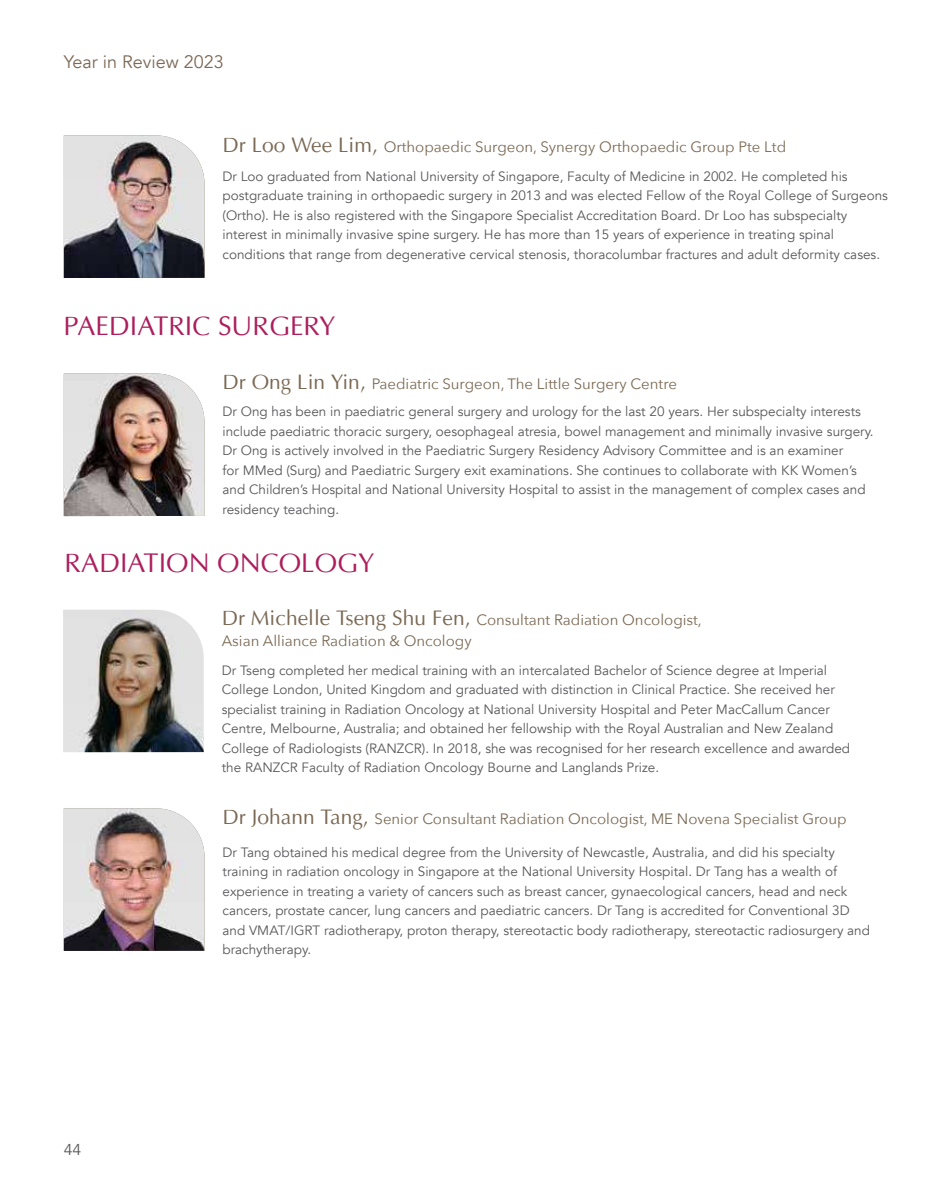
<style>
.page{position:relative;width:936px;height:1191px;background:#fff}
.page>*{position:absolute;margin:0;border:0;box-sizing:border-box;transform-origin:0 0}
.t1{font:27px "Opus";color:#ac1f5c}
.t2{font:18px "Avenir";color:#7c6956}
.t3{font:15.75px "Avenir";color:#59595c}
.t4{font:15px/21px "Avenir Next";color:#7a6954}
.t5{font:13.5px/19.5px "Avenir";color:#59595c}
.s1{font-family:"Opus";font-size:21px}
</style>
<div class="page">
<img style="left:64px;top:135px;width:140px;height:143px">
<img style="left:64px;top:373px;width:140px;height:143px">
<img style="left:63px;top:609px;width:141px;height:143px">
<img style="left:64px;top:808px;width:140px;height:143px">
<h2 class="t2" style="left:64px;top:51px;width:162px">Year in Review 2023</h2>
<p class="t4" style="left:222px;top:136px;width:565px"><span class="s1">Dr Loo Wee Lim,</span> Orthopaedic Surgeon, Synergy Orthopaedic Group Pte Ltd</p>
<p class="t5" style="left:222px;top:166px;width:667px">Dr Loo graduated from National University of Singapore, Faculty of Medicine in 2002. He completed his postgraduate training in orthopaedic surgery in 2013 and was elected Fellow of the Royal College of Surgeons (Ortho). He is also registered with the Singapore Specialist Accreditation Board. Dr Loo has subspecialty interest in minimally invasive spine surgery. He has more than 15 years of experience in treating spinal conditions that range from degenerative cervical stenosis, thoracolumbar fractures and adult deformity cases.</p>
<h1 class="t1" style="left:64px;top:311px;width:273px">PAEDIATRIC SURGERY</h1>
<p class="t4" style="left:222px;top:373px;width:456px"><span class="s1">Dr Ong Lin Yin,</span> Paediatric Surgeon, The Little Surgery Centre</p>
<p class="t5" style="left:222px;top:402px;width:652px">Dr Ong has been in paediatric general surgery and urology for the last 20 years. Her subspecialty interests include paediatric thoracic surgery, oesophageal atresia, bowel management and minimally invasive surgery.<br>Dr Ong is actively involved in the Paediatric Surgery Residency Advisory Committee and is an examiner<br>for MMed (Surg) and Paediatric Surgery exit examinations. She continues to collaborate with KK Women’s and Children’s Hospital and National University Hospital to assist in the management of complex cases and residency teaching.</p>
<h1 class="t1" style="left:65px;top:548px;width:312px">RADIATION ONCOLOGY</h1>
<p class="t4" style="left:222px;top:609px;width:481px"><span class="s1">Dr Michelle Tseng Shu Fen,</span> Consultant Radiation Oncologist,<br>Asian Alliance Radiation &amp; Oncology</p>
<p class="t5" style="left:222px;top:660px;width:629px">Dr Tseng completed her medical training with an intercalated Bachelor of Science degree at Imperial College London, United Kingdom and graduated with distinction in Clinical Practice. She received her specialist training in Radiation Oncology at National University Hospital and Peter MacCallum Cancer Centre, Melbourne, Australia; and obtained her fellowship with the Royal Australian and New Zealand College of Radiologists (RANZCR). In 2018, she was recognised for her research excellence and awarded the RANZCR Faculty of Radiation Oncology Bourne and Langlands Prize.</p>
<p class="t4" style="left:222px;top:807px;width:625px"><span class="s1">Dr Johann Tang,</span> Senior Consultant Radiation Oncologist, ME Novena Specialist Group</p>
<p class="t3" style="left:64px;top:1140px;width:19px">44</p>
<p class="t5" style="left:222px;top:842px;width:649px">Dr Tang obtained his medical degree from the University of Newcastle, Australia, and did his specialty training in radiation oncology in Singapore at the National University Hospital. Dr Tang has a wealth of experience in treating a variety of cancers such as breast cancer, gynaecological cancers, head and neck cancers, prostate cancer, lung cancers and paediatric cancers. Dr Tang is accredited for Conventional 3D and VMAT/IGRT radiotherapy, proton therapy, stereotactic body radiotherapy, stereotactic radiosurgery and brachytherapy.</p>
</div>
